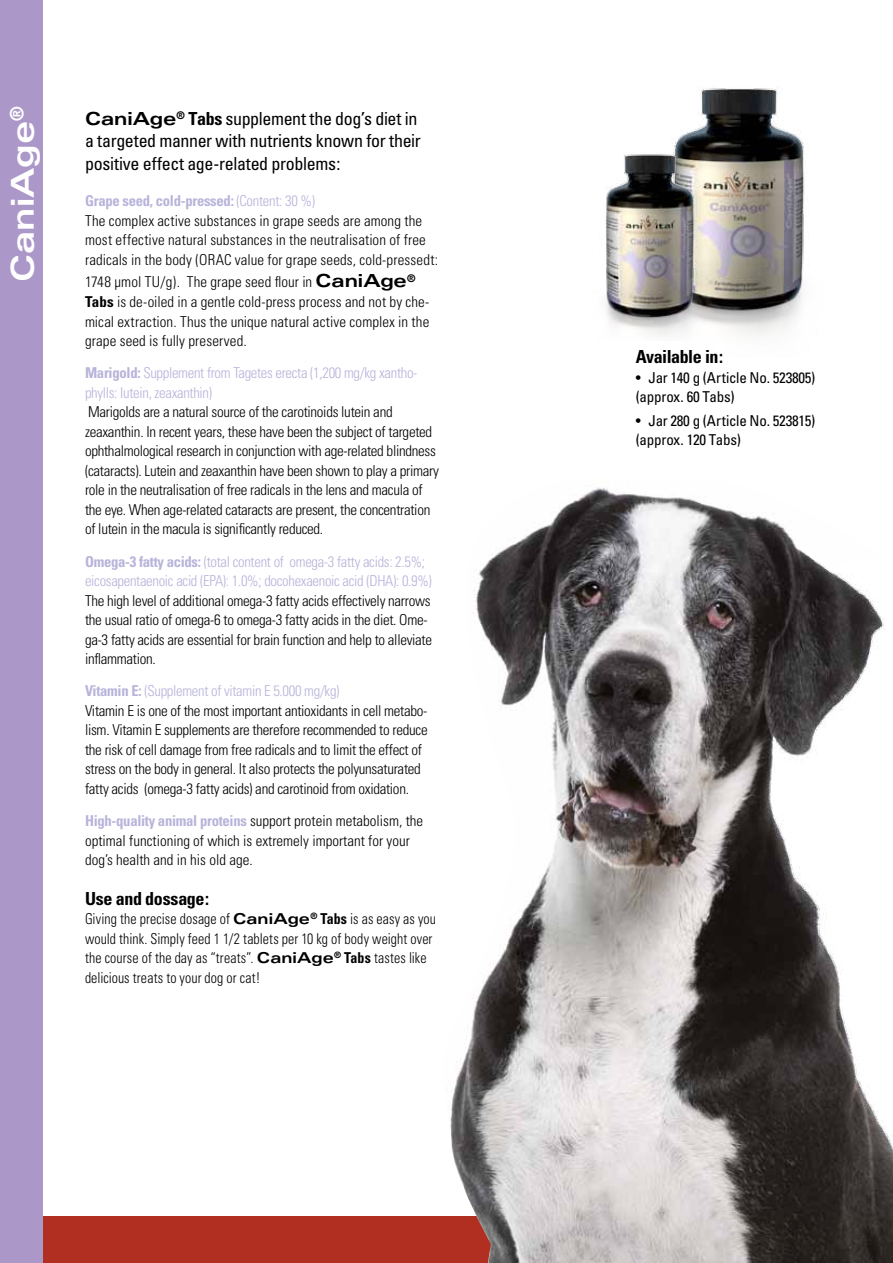
<style>
.page{position:relative;width:893px;height:1263px;background:#fff}
.page>*{position:absolute;margin:0;border:0;box-sizing:border-box;transform-origin:0 0}
.t1{font:700 expanded 31.5px "Univers";color:#fff}
.t2{font:condensed 18px/22.5px "Univers";letter-spacing:-.02em;color:#000}
.t3{font:700 condensed 18px "Univers";letter-spacing:-.025em;color:#000}
.t4{font:300 condensed 15px/19.5px "Univers";letter-spacing:-.02em;color:#000}
.t5{font:300 condensed 15px/19.5px "Univers";letter-spacing:.01em;color:#000}
.t6{font:300 condensed 15px/19.5px "Univers";letter-spacing:-.02em;color:#b7b3da}
.t7{font:300 condensed 15px/19.5px "Univers";letter-spacing:.005em;color:#000;scale:.93 1}
.t8{font:300 condensed 15px/19.5px "Univers";letter-spacing:.005em;color:#000}
.t9{font:300 condensed 15px/19.5px "Univers";color:#000}
.t10{font:condensed 15px/19.5px "Univers";letter-spacing:-.02em;color:#000}
.s1{font-weight:700;font-stretch:expanded}
.s2{font-weight:700}
.s3{font-weight:700;color:#b7b3da}
.s4{color:#b7b3da}
.s5{font-weight:700;font-stretch:expanded;font-size:18px}
</style>
<div class="page">
<img style="left:701px;top:88px;width:104px;height:246px">
<img style="left:606px;top:108px;width:120px;height:228px">
<div style="left:0;top:1216px;width:893px;height:47px;background:#b02f20"></div>
<div style="left:0;top:0;width:43px;height:1263px;background:#ab98c9"></div>
<img style="left:450px;top:487px;width:443px;height:776px">
<h1 class="t1" style="left:5px;top:282px;width:177px;rotate:-90deg">CaniAge<sup>®</sup></h1>
<p class="t2" style="left:85px;top:107px;width:337px"><span class="s1">CaniAge</span><sup>®</sup> <span class="s2">Tabs</span> supplement the dog’s diet in a targeted manner with nutrients known for their positive effect age-related problems:</p>
<p class="t5" style="left:85px;top:191px;width:355px"><span class="s3">Grape seed, cold-pressed:</span> <span class="s4">(Content: 30 %)<br></span>The complex active substances in grape seeds are among the most effective natural substances in the neutralisation of free radicals in the body (ORAC value for grape seeds, cold-pressedt:</p>
<p class="t8" style="left:85px;top:272px;width:346px">1748 μmol TU/g). The grape seed flour in <span class="s5">CaniAge</span><sup>® </sup><span class="s2">Tabs</span> is de-oiled in a gentle cold-press process and not by che&shy;mical extraction. Thus the unique natural active complex in the grape seed is fully preserved.</p>
<p class="t6" style="left:85px;top:363px;width:334px"><span class="s2">Marigold:</span> Supplement from Tagetes erecta (1,200 mg/kg xantho&shy;phylls: lutein, zeaxanthin)</p>
<p class="t4" style="left:85px;top:402px;width:355px">Marigolds are a natural source of the carotinoids lutein and zeaxanthin. In recent years, these have been the subject of targeted ophthalmological research in conjunction with age-related blindness (cataracts). Lutein and zeaxanthin have been shown to play a primary role in the neutralisation of free radicals in the lens and macula of the eye. When age-related cataracts are present, the concentration of lutein in the macula is significantly reduced.</p>
<p class="t6" style="left:85px;top:551px;width:348px"><span class="s2">Omega-3 fatty acids:</span> (total content of omega-3 fatty acids: 2.5%; eicosapentaenoic acid (EPA): 1.0%; docohexaenoic acid (DHA): 0.9%)</p>
<p class="t4" style="left:85px;top:590px;width:349px">The high level of additional omega-3 fatty acids effectively narrows the usual ratio of omega-6 to omega-3 fatty acids in the diet. Ome&shy;ga-3 fatty acids are essential for brain function and help to alleviate inflammation.</p>
<p class="t4" style="left:85px;top:681px;width:344px"><span class="s3">Vitamin E:</span> <span class="s4">(Supplement of vitamin E 5.000 mg/kg)<br></span>Vitamin E is one of the most important antioxidants in cell metabo&shy;lism. Vitamin E supplements are therefore recommended to reduce the risk of cell damage from free radicals and to limit the effect of stress on the body in general. It also protects the polyunsaturated fatty acids (omega-3 fatty acids) and carotinoid from oxidation.</p>
<p class="t9" style="left:85px;top:811px;width:340px"><span class="s3">High-quality animal proteins</span> support protein metabolism, the optimal functioning of which is extremely important for your dog’s health and in his old age.</p>
<p class="t3" style="left:85px;top:887px;width:125px">Use and dossage:</p>
<p class="t7" style="left:85px;top:909px;width:379px">Giving the precise dosage of <span class="s1">CaniAge</span><sup>®</sup> <span class="s2">Tabs</span> is as easy as you would think. Simply feed 1 1/2 tablets per 10 kg of body weight over the course of the day as “treats”. <span class="s1">CaniAge</span><sup>®</sup> <span class="s2">Tabs</span> tastes like delicious treats to your dog or cat!</p>
<p class="t3" style="left:636px;top:346px;width:89px">Available in:</p>
<p class="t10" style="left:636px;top:367px;width:181px">• Jar 140 g (Article No. 523805) (approx. 60 Tabs)</p>
<p class="t10" style="left:636px;top:410px;width:181px">• Jar 280 g (Article No. 523815) (approx. 120 Tabs)</p>
</div>
